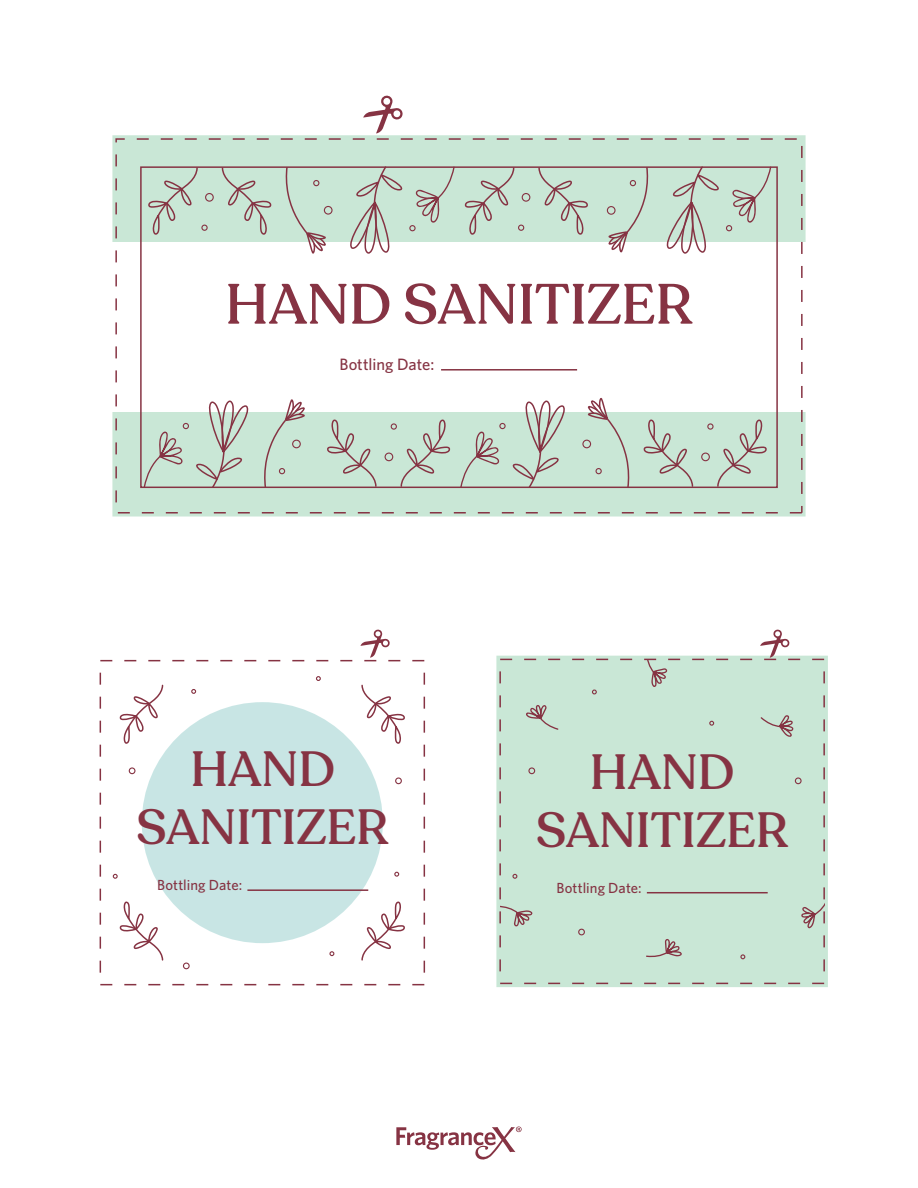
<style>
.page{position:relative;width:918px;height:1188px;background:#fff}
.page>*{position:absolute;margin:0;border:0;box-sizing:border-box;transform-origin:0 0}
.t1{font:500 56.1px "Recoleta";color:#863343}
.t2{font:500 48.9px/57.8px "Recoleta";color:#863343;text-align:center}
.t3{font:500 16.5px "Whitney HTF";color:#863343}
.t4{font:500 14.7px "Whitney HTF";letter-spacing:.005em;color:#863343}
</style>
<div class="page">
<div style="left:496px;top:656px;width:332px;height:331px;background:#c9e7d6"></div>
<svg style="left:363px;top:95px;width:40px;height:38px"></svg>
<svg style="left:396px;top:1127px;width:126px;height:33px"></svg>
<div style="left:112px;top:135px;width:694px;height:382px;background:#c9e7d6;border:8px solid #a1d5b8"></div>
<div style="left:111px;top:243px;width:696px;height:169px;background:#fff"></div>
<hr style="left:441px;top:369px;width:136px;height:2px;background:#863343">
<svg style="left:326px;top:419px;width:51px;height:69px"></svg>
<svg style="left:400px;top:419px;width:52px;height:69px"></svg>
<div style="left:385px;top:453px;width:8px;height:8px;border:1px solid #863343;border-radius:50%"></div>
<svg style="left:144px;top:400px;width:105px;height:89px"></svg>
<svg style="left:264px;top:399px;width:43px;height:90px"></svg>
<svg style="left:360px;top:629px;width:30px;height:29px"></svg>
<div style="left:100px;top:660px;width:325px;height:325px;background:#fff;border:2px dashed #863343"></div>
<div style="left:142px;top:702px;width:241px;height:241px;background:#c8e5e4;border-radius:50%"></div>
<hr style="left:247px;top:889px;width:121px;height:2px;background:#863343">
<svg style="left:361px;top:901px;width:44px;height:60px"></svg>
<svg style="left:361px;top:684px;width:44px;height:60px"></svg>
<svg style="left:119px;top:901px;width:45px;height:60px"></svg>
<svg style="left:119px;top:684px;width:45px;height:60px"></svg>
<div style="left:395px;top:777px;width:7px;height:7px;border:1px solid #863343;border-radius:50%"></div>
<div style="left:129px;top:767px;width:6px;height:7px;border:1px solid #863343;border-radius:50%"></div>
<div style="left:183px;top:963px;width:7px;height:6px;border:1px solid #863343;border-radius:50%"></div>
<svg style="left:191px;top:689px;width:5px;height:5px"></svg>
<svg style="left:316px;top:676px;width:5px;height:5px"></svg>
<svg style="left:329px;top:951px;width:5px;height:5px"></svg>
<svg style="left:113px;top:874px;width:5px;height:5px"></svg>
<svg style="left:394px;top:872px;width:5px;height:5px"></svg>
<svg style="left:760px;top:629px;width:30px;height:29px"></svg>
<div style="left:499px;top:659px;width:326px;height:325px;border:2px dashed #863343"></div>
<hr style="left:647px;top:892px;width:121px;height:1px;background:#863343">
<div style="left:795px;top:777px;width:7px;height:7px;border:1px solid #863343;border-radius:50%"></div>
<div style="left:528px;top:767px;width:7px;height:7px;border:1px solid #863343;border-radius:50%"></div>
<div style="left:578px;top:929px;width:7px;height:6px;border:1px solid #863343;border-radius:50%"></div>
<svg style="left:592px;top:690px;width:5px;height:4px"></svg>
<svg style="left:709px;top:721px;width:5px;height:5px"></svg>
<svg style="left:740px;top:954px;width:5px;height:5px"></svg>
<svg style="left:512px;top:874px;width:5px;height:5px"></svg>
<div style="left:391px;top:423px;width:6px;height:7px;border:1px solid #863343;border-radius:50%"></div>
<svg style="left:460px;top:432px;width:40px;height:56px"></svg>
<svg style="left:511px;top:400px;width:55px;height:89px"></svg>
<svg style="left:642px;top:419px;width:52px;height:69px"></svg>
<svg style="left:716px;top:419px;width:52px;height:69px"></svg>
<div style="left:582px;top:440px;width:9px;height:8px;border:1px solid #863343;border-radius:50%"></div>
<div style="left:701px;top:453px;width:9px;height:8px;border:1px solid #863343;border-radius:50%"></div>
<div style="left:499px;top:423px;width:7px;height:6px;border:1px solid #863343;border-radius:50%"></div>
<svg style="left:586px;top:397px;width:43px;height:92px"></svg>
<div style="left:707px;top:423px;width:7px;height:7px;border:1px solid #863343;border-radius:50%"></div>
<svg style="left:538px;top:167px;width:51px;height:68px"></svg>
<div style="left:522px;top:193px;width:8px;height:9px;border:1px solid #863343;border-radius:50%"></div>
<svg style="left:666px;top:166px;width:105px;height:88px"></svg>
<svg style="left:607px;top:166px;width:41px;height:87px"></svg>
<svg style="left:463px;top:167px;width:61px;height:68px"></svg>
<svg style="left:415px;top:166px;width:40px;height:57px"></svg>
<svg style="left:760px;top:715px;width:33px;height:22px"></svg>
<svg style="left:646px;top:939px;width:36px;height:19px"></svg>
<svg style="left:526px;top:705px;width:33px;height:25px"></svg>
<svg style="left:349px;top:166px;width:55px;height:88px"></svg>
<svg style="left:221px;top:167px;width:52px;height:68px"></svg>
<svg style="left:147px;top:167px;width:52px;height:68px"></svg>
<div style="left:324px;top:206px;width:9px;height:9px;border:1px solid #863343;border-radius:50%"></div>
<div style="left:205px;top:193px;width:9px;height:9px;border:1px solid #863343;border-radius:50%"></div>
<div style="left:409px;top:225px;width:7px;height:6px;border:1px solid #863343;border-radius:50%"></div>
<svg style="left:286px;top:166px;width:42px;height:88px"></svg>
<div style="left:201px;top:225px;width:7px;height:6px;border:1px solid #863343;border-radius:50%"></div>
<div style="left:115px;top:138px;width:688px;height:376px;border:2px dashed #863343"></div>
<svg style="left:646px;top:659px;width:21px;height:28px"></svg>
<svg style="left:500px;top:906px;width:33px;height:20px"></svg>
<svg style="left:801px;top:898px;width:23px;height:30px"></svg>
<p class="t1" style="left:225px;top:270px;width:469px">HAND SANITIZER</p>
<p class="t3" style="left:340px;top:354px;width:96px">Bottling Date:</p>
<p class="t2" style="left:137px;top:742px;width:254px">HAND<br>SANITIZER</p>
<p class="t4" style="left:157px;top:876px;width:87px">Bottling Date:</p>
<p class="t2" style="left:536px;top:744px;width:254px">HAND<br>SANITIZER</p>
<p class="t4" style="left:557px;top:879px;width:87px">Bottling Date:</p>
</div>
